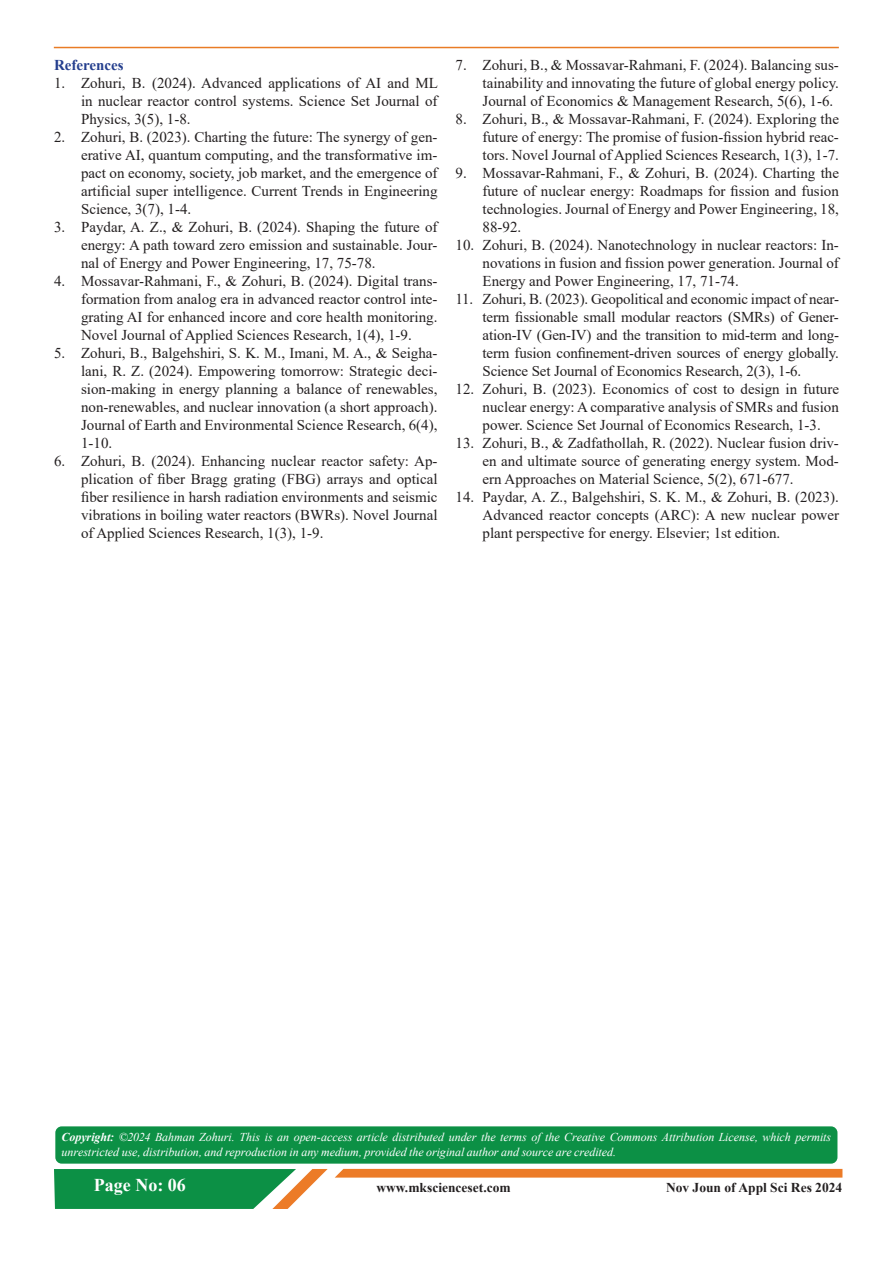
<style>
.page{position:relative;width:893px;height:1263px;background:#fff}
.page>*{position:absolute;margin:0;border:0;box-sizing:border-box;transform-origin:0 0}
.t1{font:700 18px "Times New Roman";color:#fff}
.t2{font:15px/18px "Times New Roman";color:#231f20;text-align:justify}
.t3{font:700 15px "Times New Roman";color:#253f8e}
.t4{font:700 13.5px "Times New Roman";color:#231f20}
.t5{font:italic 12px/15px "Times New Roman";letter-spacing:-.005em;color:#fff}
.s1{font-weight:700}
</style>
<div class="page">
<hr style="left:54px;top:47px;width:785px;height:1px;background:#e97c25">
<svg style="left:54px;top:1169px;width:274px;height:40px;background:#3a9e5d"></svg>
<div style="left:335px;top:1169px;width:508px;height:8px;background:#ec7b27"></div>
<div style="left:55px;top:1126px;width:782px;height:37px;background:#0c9045;border-radius:6px"></div>
<p class="t3" style="left:54px;top:54px;width:71px">References</p>
<p class="t2" style="left:81px;top:74px;width:359px;text-indent:-27px">1. Zohuri, B. (2024). Advanced applications of AI and ML in nuclear reactor control systems. Science Set Journal of Physics, 3(5), 1-8.</p>
<p class="t2" style="left:81px;top:128px;width:358px;text-indent:-27px">2. Zohuri, B. (2023). Charting the future: The synergy of gen&shy;erative AI, quantum computing, and the transformative im&shy;pact on economy, society, job market, and the emergence of artificial super intelligence. Current Trends in Engineering Science, 3(7), 1-4.</p>
<p class="t2" style="left:81px;top:218px;width:358px;text-indent:-27px">3. Paydar, A. Z., &amp; Zohuri, B. (2024). Shaping the future of energy: A path toward zero emission and sustainable. Jour&shy;nal of Energy and Power Engineering, 17, 75-78.</p>
<p class="t2" style="left:81px;top:272px;width:358px;text-indent:-27px">4. Mossavar-Rahmani, F., &amp; Zohuri, B. (2024). Digital trans&shy;formation from analog era in advanced reactor control inte&shy;grating AI for enhanced incore and core health monitoring.<br>Novel Journal of Applied Sciences Research, 1(4), 1-9.</p>
<p class="t2" style="left:81px;top:344px;width:358px;text-indent:-27px">5. Zohuri, B., Balgehshiri, S. K. M., Imani, M. A., &amp; Seigha&shy;lani, R. Z. (2024). Empowering tomorrow: Strategic deci&shy;sion-making in energy planning a balance of renewables, non-renewables, and nuclear innovation (a short approach).<br>Journal of Earth and Environmental Science Research, 6(4), 1-10.</p>
<p class="t2" style="left:81px;top:452px;width:358px;text-indent:-27px">6. Zohuri, B. (2024). Enhancing nuclear reactor safety: Ap&shy;plication of fiber Bragg grating (FBG) arrays and optical fiber resilience in harsh radiation environments and seismic vibrations in boiling water reactors (BWRs). Novel Journal of Applied Sciences Research, 1(3), 1-9.</p>
<p class="t2" style="left:482px;top:56px;width:358px;text-indent:-27px">7. Zohuri, B., &amp; Mossavar-Rahmani, F. (2024). Balancing sus&shy;tainability and innovating the future of global energy policy.<br>Journal of Economics &amp; Management Research, 5(6), 1-6.</p>
<p class="t2" style="left:482px;top:110px;width:358px;text-indent:-27px">8. Zohuri, B., &amp; Mossavar-Rahmani, F. (2024). Exploring the future of energy: The promise of fusion-fission hybrid reac&shy;tors. Novel Journal of Applied Sciences Research, 1(3), 1-7.</p>
<p class="t2" style="left:482px;top:164px;width:358px;text-indent:-27px">9. Mossavar-Rahmani, F., &amp; Zohuri, B. (2024). Charting the future of nuclear energy: Roadmaps for fission and fusion technologies. Journal of Energy and Power Engineering, 18, 88-92.</p>
<p class="t2" style="left:482px;top:236px;width:358px;text-indent:-27px">10. Zohuri, B. (2024). Nanotechnology in nuclear reactors: In&shy;novations in fusion and fission power generation. Journal of Energy and Power Engineering, 17, 71-74.</p>
<p class="t2" style="left:482px;top:290px;width:358px;text-indent:-27px">11. Zohuri, B. (2023). Geopolitical and economic impact of near&shy;term fissionable small modular reactors (SMRs) of Gener&shy;ation-IV (Gen-IV) and the transition to mid-term and long&shy;term fusion confinement-driven sources of energy globally.<br>Science Set Journal of Economics Research, 2(3), 1-6.</p>
<p class="t2" style="left:482px;top:380px;width:358px;text-indent:-27px">12. Zohuri, B. (2023). Economics of cost to design in future nuclear energy: A comparative analysis of SMRs and fusion power. Science Set Journal of Economics Research, 1-3.</p>
<p class="t2" style="left:482px;top:434px;width:358px;text-indent:-27px">13. Zohuri, B., &amp; Zadfathollah, R. (2022). Nuclear fusion driv&shy;en and ultimate source of generating energy system. Mod&shy;ern Approaches on Material Science, 5(2), 671-677.</p>
<p class="t2" style="left:482px;top:488px;width:358px;text-indent:-27px">14. Paydar, A. Z., Balgehshiri, S. K. M., &amp; Zohuri, B. (2023).<br>Advanced reactor concepts (ARC): A new nuclear power plant perspective for energy. Elsevier; 1st edition.</p>
<p class="t5" style="left:62px;top:1129px;width:771px"><span class="s1">Copyright:</span> ©2024 Bahman Zohuri. This is an open-access article distributed under the terms of the Creative Commons Attribution License, which permits unrestricted use, distribution, and reproduction in any medium, provided the original author and source are credited.</p>
<p class="t1" style="left:94px;top:1172px;width:93px">Page No: 06</p>
<p class="t4" style="left:376px;top:1178px;width:136px">www.mkscienceset.com</p>
<p class="t4" style="left:666px;top:1178px;width:178px">Nov Joun of Appl Sci Res 2024</p>
</div>
